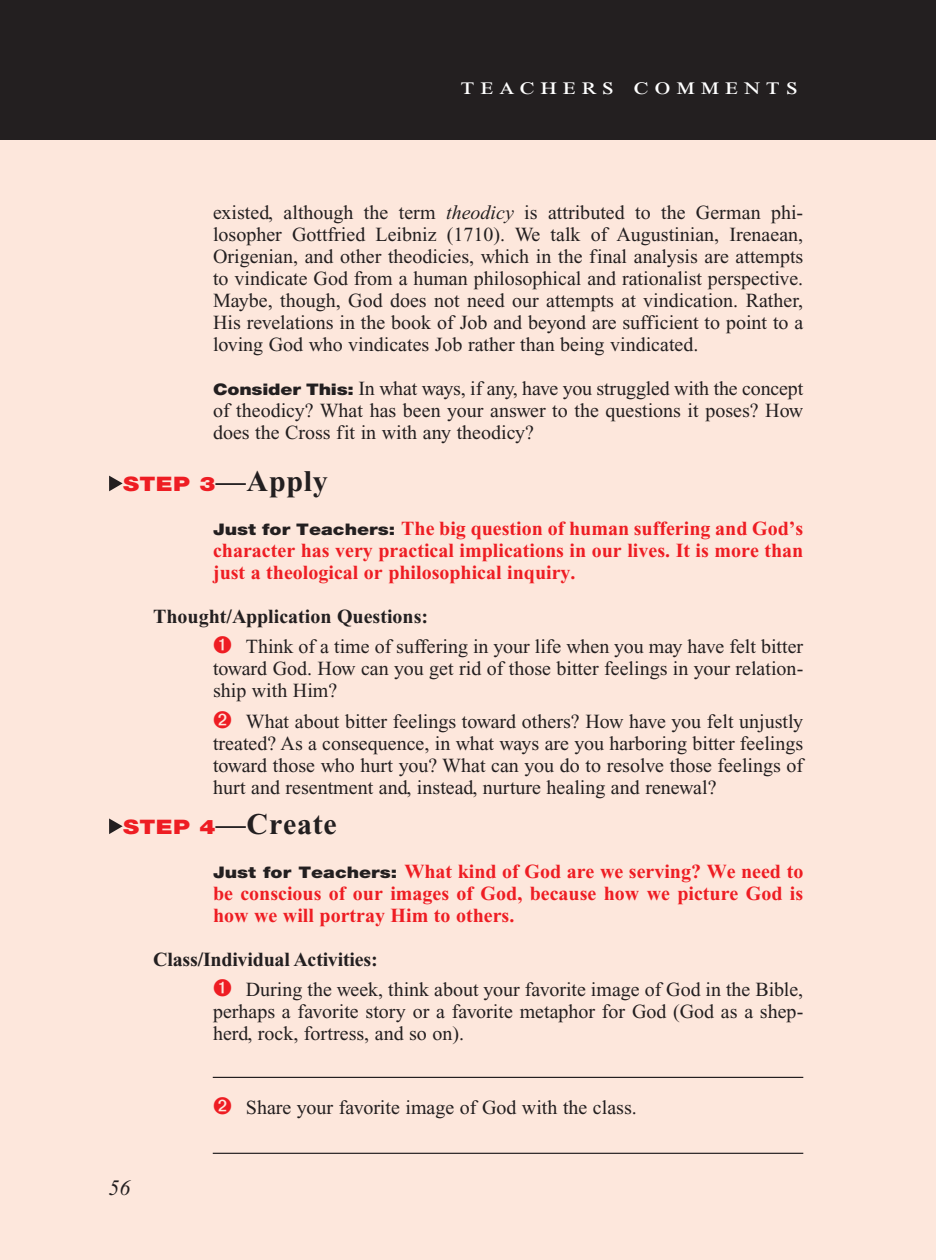
<style>
.page{position:relative;width:936px;height:1260px;background:#fff}
.page>*{position:absolute;margin:0;border:0;box-sizing:border-box;transform-origin:0 0}
.T_Aim_bodyXindent{font:700 30px "Times New Roman PS Std";letter-spacing:.025em;color:#231f20}
.Teachers_Comments_He{font:24px "Times New Roman PS Std";letter-spacing:.2em;color:#fff;scale:1.2 1}
.t1{font:italic 22px "Times New Roman PS Std";color:#231f20}
.Objectives_Body_Text{font:20px/22px "Times New Roman PS Std";color:#231f20;text-align:justify}
.Bulleted_Points1{font:20px/22px "Times New Roman PS Std";color:#231f20;text-align:justify}
.Objectives_Body_Text-2{font:700 20px/22px "Times New Roman PS Std";color:#ee1d23;text-align:justify}
.Roman_Numeral_Sub_He{font:700 20px "Times New Roman PS Std";letter-spacing:-.005em;color:#231f20}
.s1{font-style:italic}
.s2{font-family:"Helvetica Neue LT Std";font-weight:900;font-size:16px}
.s3{font-family:"Helvetica Neue LT Std";font-weight:900;font-size:20px;color:#ee1d23}
.s4{font-family:"Helvetica Neue LT Std";font-weight:900;font-size:16px;color:#231f20}
</style>
<div class="page">
<div style="left:0;top:134px;width:936px;height:1126px;background:#fde7dc"></div>
<hr style="left:213px;top:1077px;width:590px;height:1px;background:#231f20">
<hr style="left:213px;top:1153px;width:590px;height:1px;background:#231f20">
<svg style="left:109px;top:476px;width:14px;height:15px"></svg>
<svg style="left:109px;top:818px;width:14px;height:16px"></svg>
<div style="left:0;top:0;width:936px;height:140px;background:#231f20"></div>
<p class="Teachers_Comments_He" style="left:461px;top:73px;width:283px">teachers comments</p>
<p class="Objectives_Body_Text" style="left:213px;top:202px;width:592px">existed, although the term <span class="s1">theodicy</span> is attributed to the German phi&shy;losopher Gottfried Leibniz (1710). We talk of Augustinian, Irenaean, Origenian, and other theodicies, which in the final analysis are attempts to vindicate God from a human philosophical and rationalist perspective.<br>Maybe, though, God does not need our attempts at vindication. Rather, His revelations in the book of Job and beyond are sufficient to point to a loving God who vindicates Job rather than being vindicated.</p>
<p class="Objectives_Body_Text" style="left:213px;top:378px;width:592px"><span class="s2">Consider This:</span> In what ways, if any, have you struggled with the concept of theodicy? What has been your answer to the questions it poses? How does the Cross fit in with any theodicy?</p>
<p class="T_Aim_bodyXindent" style="left:123px;top:465px;width:206px"><span class="s3">STEP 3</span>—Apply</p>
<p class="Objectives_Body_Text-2" style="left:213px;top:518px;width:592px"><span class="s4">Just for Teachers:</span> The big question of human suffering and God’s character has very practical implications in our lives. It is more than just a theological or philosophical inquiry.</p>
<p class="Roman_Numeral_Sub_He" style="left:153px;top:606px;width:277px">Thought/Application Questions:</p>
<p class="Bulleted_Points1" style="left:213px;top:636px;width:592px;text-indent:33px">Think of a time of suffering in your life when you may have felt bitter toward God. How can you get rid of those bitter feelings in your relation&shy;ship with Him?</p>
<p class="Bulleted_Points1" style="left:213px;top:711px;width:592px;text-indent:33px">What about bitter feelings toward others? How have you felt unjustly treated? As a consequence, in what ways are you harboring bitter feelings toward those who hurt you? What can you do to resolve those feelings of hurt and resentment and, instead, nurture healing and renewal?</p>
<p class="T_Aim_bodyXindent" style="left:123px;top:807px;width:215px"><span class="s3">STEP 4</span>—Create</p>
<p class="Objectives_Body_Text-2" style="left:213px;top:861px;width:592px"><span class="s4">Just for Teachers:</span> What kind of God are we serving? We need to be conscious of our images of God, because how we picture God is how we will portray Him to others.</p>
<p class="Roman_Numeral_Sub_He" style="left:153px;top:948px;width:226px">Class/Individual Activities:</p>
<p class="Bulleted_Points1" style="left:213px;top:978px;width:592px;text-indent:33px">During the week, think about your favorite image of God in the Bible, perhaps a favorite story or a favorite metaphor for God (God as a shep&shy;herd, rock, fortress, and so on).</p>
<p class="t1" style="left:109px;top:1176px;width:23px">56</p>
<p class="Bulleted_Points1" style="left:246px;top:1096px;width:392px">Share your favorite image of God with the class.</p>
</div>
